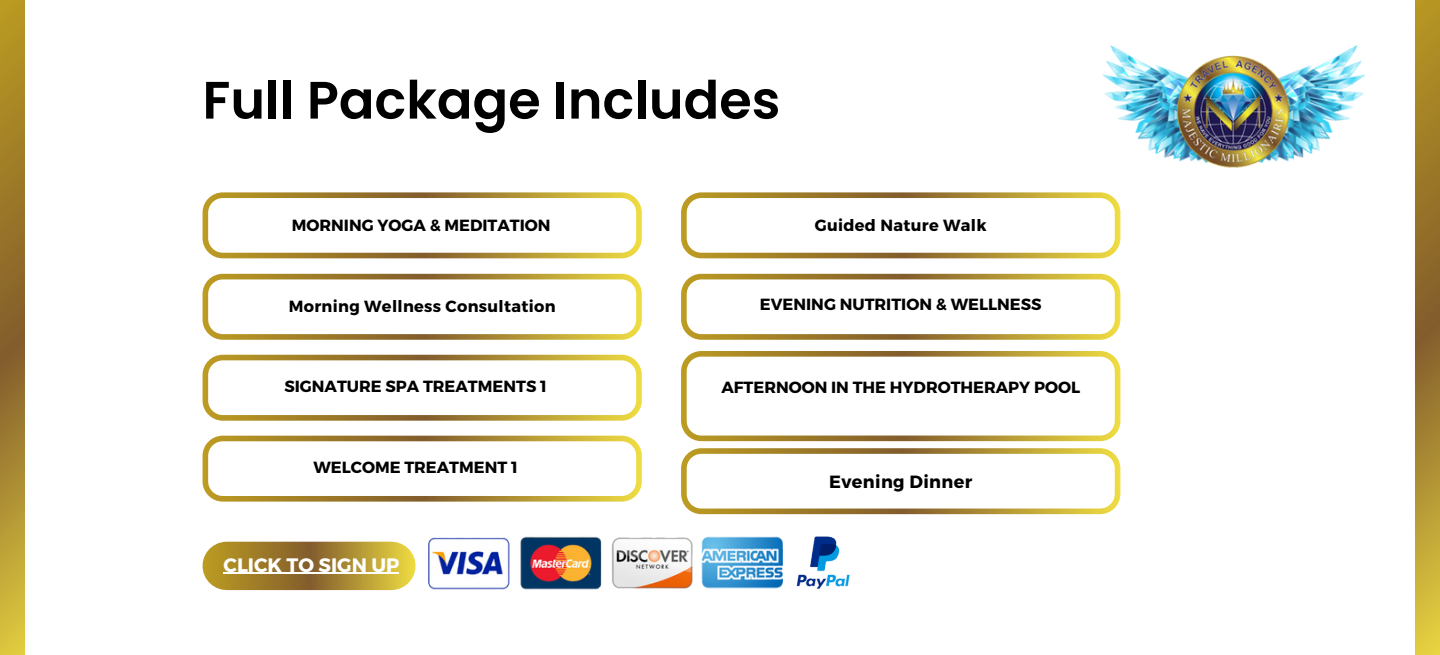
<style>
.page{position:relative;width:1440px;height:655px;background:#fff}
.page>*{position:absolute;margin:0;border:0;box-sizing:border-box;transform-origin:0 0}
.t1{font:600 52.65px "Poppins";color:#000}
.t2{font:700 19.5px "Montserrat";color:#fff}
.t3{font:700 17.7px "Montserrat";letter-spacing:.02em;color:#000}
.t4{font:700 16.2px "Montserrat";color:#000}
.t5{font:700 16.2px "Montserrat";letter-spacing:.02em;color:#000}
</style>
<div class="page">
<svg style="left:203px;top:192px;width:439px;height:66px"></svg>
<svg style="left:203px;top:274px;width:439px;height:66px"></svg>
<svg style="left:203px;top:355px;width:439px;height:66px"></svg>
<svg style="left:203px;top:436px;width:439px;height:65px"></svg>
<svg style="left:681px;top:192px;width:439px;height:66px"></svg>
<svg style="left:681px;top:274px;width:439px;height:66px"></svg>
<svg style="left:681px;top:351px;width:439px;height:90px"></svg>
<svg style="left:681px;top:448px;width:439px;height:66px"></svg>
<svg style="left:0;top:0;width:25px;height:655px"></svg>
<svg style="left:1415px;top:0;width:25px;height:655px"></svg>
<img style="left:1086px;top:45px;width:279px;height:170px">
<svg style="left:227px;top:541px;width:164px;height:49px"></svg>
<hr style="left:224px;top:572px;width:175px;height:2px;background:#fff">
<img style="left:796px;top:536px;width:54px;height:53px">
<img style="left:428px;top:511px;width:355px;height:79px">
<p class="t1" style="left:202px;top:63px;width:579px">Full Package Includes</p>
<h4 class="t4" style="left:292px;top:215px;width:260px">MORNING YOGA &amp; MEDITATION</h4>
<p class="t5" style="left:815px;top:214px;width:173px">Guided Nature Walk</p>
<h1 class="t5" style="left:289px;top:296px;width:268px">Morning Wellness Consultation</h1>
<h4 class="t4" style="left:760px;top:294px;width:283px">EVENING NUTRITION &amp; WELLNESS</h4>
<h3 class="t4" style="left:284px;top:376px;width:264px">SIGNATURE SPA TREATMENTS 1</h3>
<h4 class="t4" style="left:721px;top:377px;width:360px">AFTERNOON IN THE HYDROTHERAPY POOL</h4>
<h4 class="t4" style="left:313px;top:457px;width:206px">WELCOME TREATMENT 1</h4>
<p class="t2" style="left:224px;top:552px;width:177px">CLICK TO SIGN UP</p>
<h4 class="t3" style="left:829px;top:470px;width:145px">Evening Dinner</h4>
</div>
